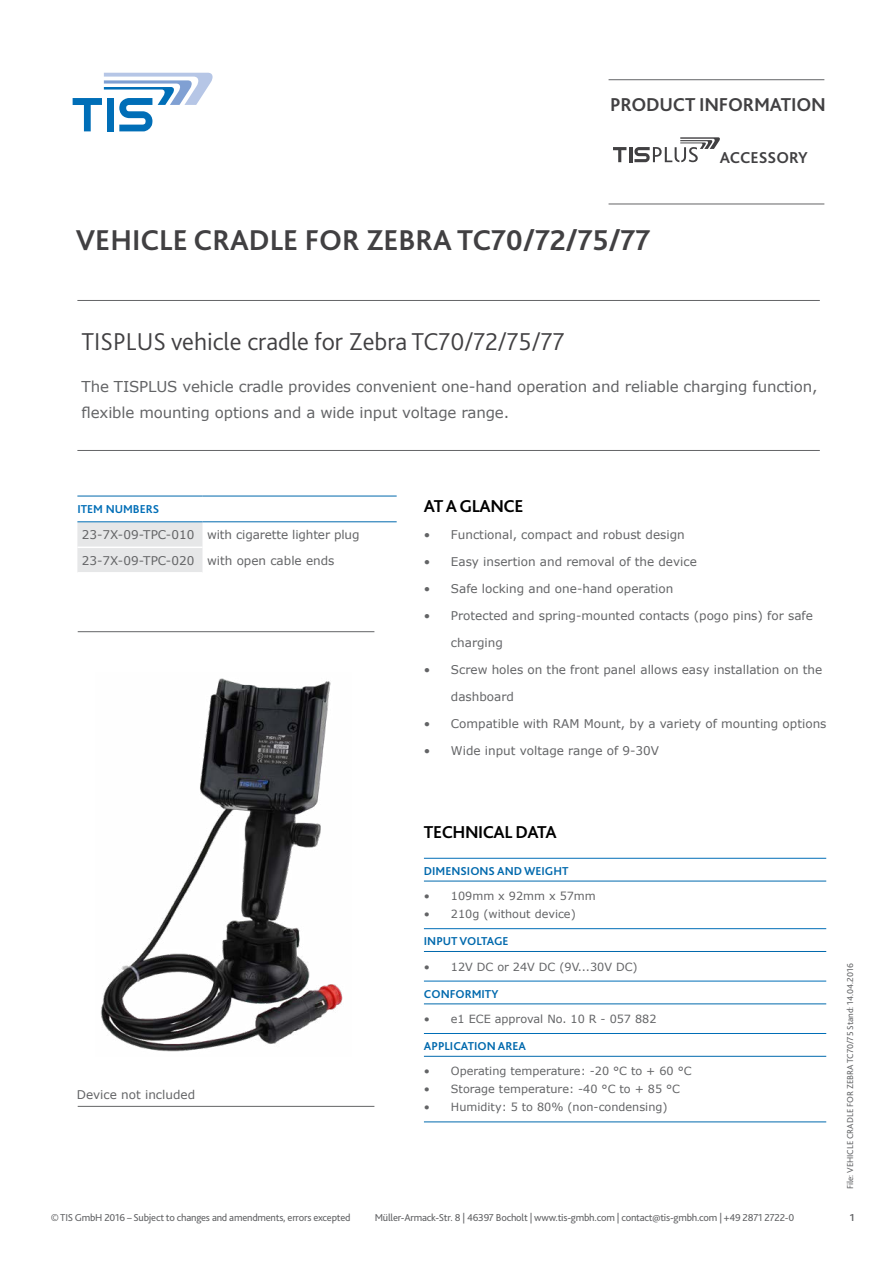
<style>
.page{position:relative;width:893px;height:1263px;background:#fff}
.page>*{position:absolute;margin:0;border:0;box-sizing:border-box;transform-origin:0 0}
.t1{font:700 30px "Bliss 2";color:#414042}
.t2{font:300 25.5px "Bliss 2";color:#414042}
.t3{font:700 19.5px "Bliss 2";letter-spacing:-.01em;color:#414042}
.t4{font:700 18px "Bliss 2";letter-spacing:-.025em;color:#000}
.t5{font:700 16.5px "Bliss 2";color:#414042}
.t6{font:15px/25.5px "Verdana";letter-spacing:-.01em;color:#636466}
.t7{font:12px/25.5px "Verdana";color:#636466}
.t8{font:700 12px "Bliss 2";color:#0069ad}
.t9{font:700 12px "Bliss 2";color:#006eb7}
.t10{font:11.25px "Verdana";color:#636466}
.t11{font:10.5px "Bliss 2";letter-spacing:-.02em;color:#636466}
.t12{font:700 10.5px "Bliss 2";color:#636466}
.t13{font:9px "Bliss 2";color:#636466}
</style>
<div class="page">
<svg style="left:73px;top:73px;width:140px;height:58px"></svg>
<hr style="left:609px;top:79px;width:215px;height:1px;background:#636466">
<hr style="left:609px;top:204px;width:215px;height:1px;background:#636466">
<svg style="left:613px;top:147px;width:13px;height:15px"></svg>
<hr style="left:629px;top:147px;width:3px;height:15px;background:#414042">
<svg style="left:634px;top:137px;width:86px;height:25px"></svg>
<hr style="left:78px;top:631px;width:296px;height:1px;background:#636466">
<hr style="left:77px;top:300px;width:743px;height:1px;background:#636466">
<hr style="left:78px;top:1106px;width:296px;height:1px;background:#636466">
<hr style="left:77px;top:450px;width:743px;height:1px;background:#636466">
<hr style="left:424px;top:928px;width:402px;height:1px;background:#006eb7">
<hr style="left:424px;top:981px;width:402px;height:1px;background:#006eb7">
<hr style="left:424px;top:1033px;width:402px;height:1px;background:#006eb7">
<hr style="left:424px;top:858px;width:402px;height:1px;background:#006eb7">
<hr style="left:424px;top:951px;width:402px;height:1px;background:#0069ad">
<hr style="left:424px;top:1003px;width:402px;height:1px;background:#0069ad">
<hr style="left:424px;top:1056px;width:402px;height:1px;background:#0069ad">
<hr style="left:424px;top:1121px;width:402px;height:1px;background:#0069ad">
<hr style="left:424px;top:881px;width:402px;height:1px;background:#0069ad">
<div style="left:77px;top:522px;width:125px;height:50px;background:#e6e7e8"></div>
<hr style="left:77px;top:496px;width:125px;height:1px;background:#0069ad">
<hr style="left:202px;top:496px;width:195px;height:1px;background:#0069ad">
<hr style="left:202px;top:521px;width:195px;height:1px;background:#0069ad">
<hr style="left:77px;top:521px;width:125px;height:1px;background:#006eb7">
<hr style="left:77px;top:546px;width:125px;height:2px;background:#fff">
<img style="left:101px;top:678px;width:242px;height:374px">
<h3 class="t3" style="left:610px;top:92px;width:217px">PRODUCT INFORMATION</h3>
<h1 class="t1" style="left:76px;top:221px;width:576px">VEHICLE CRADLE FOR ZEBRA TC70/72/75/77</h1>
<h3 class="t5" style="left:720px;top:147px;width:90px">ACCESSORY</h3>
<h2 class="t2" style="left:82px;top:326px;width:484px">TISPLUS vehicle cradle for Zebra TC70/72/75/77</h2>
<p class="t6" style="left:82px;top:374px;width:737px">The TISPLUS vehicle cradle provides convenient one-hand operation and reliable charging function, flexible mounting options and a wide input voltage range.</p>
<p class="t9" style="left:77px;top:501px;width:83px">ITEM NUMBERS</p>
<p class="t7" style="left:82px;top:522px;width:279px">23-7X-09-TPC-010 with cigarette lighter plug<br>23-7X-09-TPC-020 with open cable ends</p>
<p class="t7" style="left:77px;top:1081px;width:120px">Device not included</p>
<h3 class="t4" style="left:424px;top:495px;width:101px">AT A GLANCE</h3>
<p class="t7" style="left:424px;top:522px;width:262px">• Functional, compact and robust design</p>
<p class="t7" style="left:424px;top:549px;width:274px">• Easy insertion and removal of the device</p>
<p class="t7" style="left:424px;top:576px;width:251px">• Safe locking and one-hand operation</p>
<p class="t7" style="left:424px;top:603px;width:390px">• Protected and spring-mounted contacts (pogo pins) for safe</p>
<p class="t7" style="left:451px;top:630px;width:54px">charging</p>
<p class="t7" style="left:424px;top:657px;width:400px">• Screw holes on the front panel allows easy installation on the</p>
<p class="t7" style="left:451px;top:684px;width:65px">dashboard</p>
<p class="t7" style="left:424px;top:711px;width:404px">• Compatible with RAM Mount, by a variety of mounting options</p>
<p class="t7" style="left:424px;top:738px;width:237px">• Wide input voltage range of 9-30V</p>
<h3 class="t4" style="left:424px;top:820px;width:134px">TECHNICAL DATA</h3>
<p class="t8" style="left:424px;top:864px;width:146px">DIMENSIONS AND WEIGHT</p>
<p class="t10" style="left:424px;top:888px;width:173px">• 109mm x 92mm x 57mm</p>
<p class="t10" style="left:424px;top:906px;width:153px">• 210g (without device)</p>
<p class="t8" style="left:424px;top:934px;width:86px">INPUT VOLTAGE</p>
<p class="t10" style="left:424px;top:959px;width:215px">• 12V DC or 24V DC (9V...30V DC)</p>
<p class="t8" style="left:424px;top:986px;width:76px">CONFORMITY</p>
<p class="t10" style="left:424px;top:1011px;width:234px">• e1 ECE approval No. 10 R - 057 882</p>
<p class="t8" style="left:424px;top:1039px;width:104px">APPLICATION AREA</p>
<p class="t10" style="left:424px;top:1063px;width:269px">• Operating temperature: -20 °C to + 60 °C</p>
<p class="t10" style="left:424px;top:1081px;width:258px">• Storage temperature: -40 °C to + 85 °C</p>
<p class="t10" style="left:424px;top:1099px;width:245px">• Humidity: 5 to 80% (non-condensing)</p>
<p class="t13" style="left:844px;top:1189px;width:227px;rotate:-90deg">File: VEHICLE CRADLE FOR ZEBRA TC70/75 Stand: 14.04.2016</p>
<p class="t11" style="left:51px;top:1210px;width:301px">© TIS GmbH 2016 – Subject to changes and amendments, errors excepted</p>
<p class="t11" style="left:375px;top:1210px;width:421px">Müller-Armack-Str. 8 | 46397 Bocholt | www.tis-gmbh.com | contact@tis-gmbh.com | +49 2871 2722-0</p>
<p class="t12" style="left:850px;top:1211px;width:6px">1</p>
</div>
